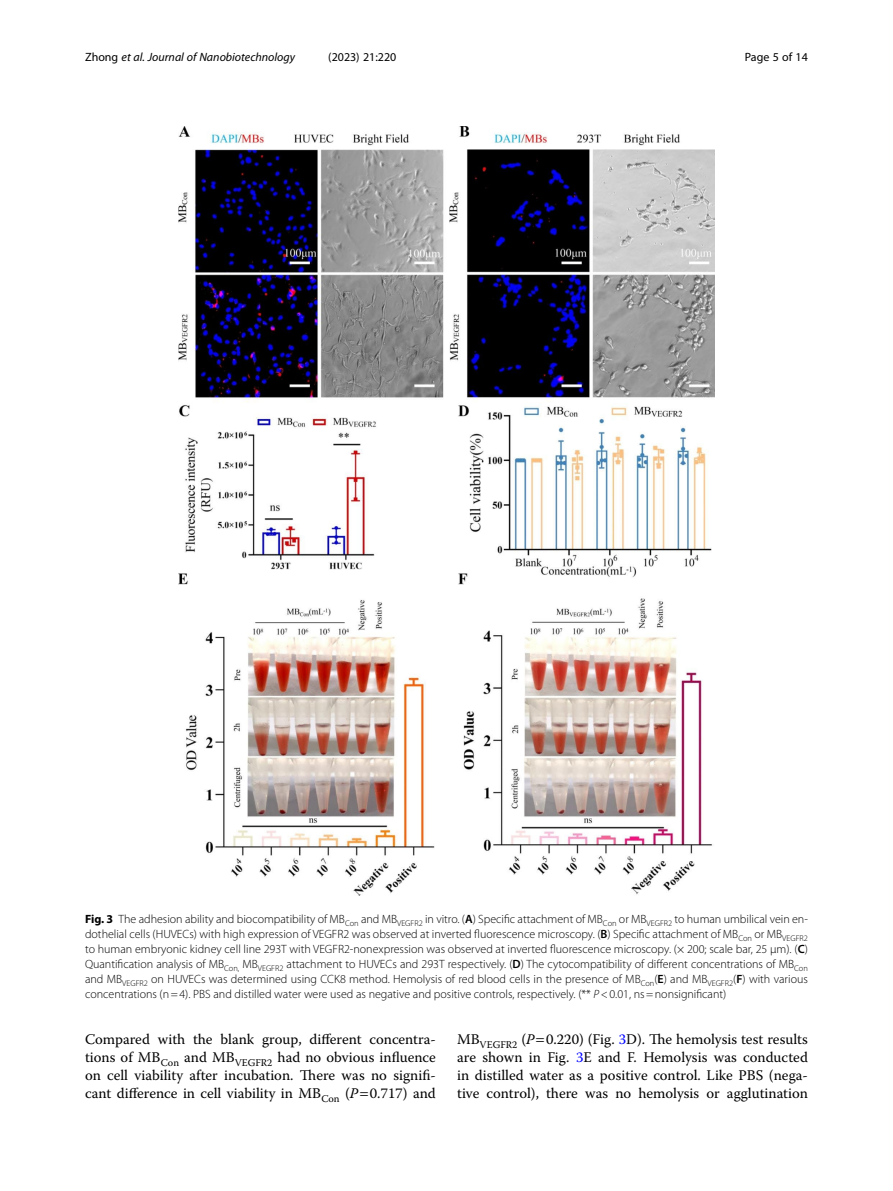
<style>
.page{position:relative;width:893px;height:1191px;background:#fff}
.page>*{position:absolute;margin:0;border:0;box-sizing:border-box;transform-origin:0 0}
.Body_Text_Indent{font:14.7px/18px "Warnock Pro";color:#000;text-align:justify}
.Figure_Caption{font:300 12px/15px "Myriad Pro";color:#000;text-align:justify}
.t1{font:italic 12px "Myriad Pro";color:#000}
.t2{font:12px "Myriad Pro";color:#000}
.s1{font-style:normal}
.s2{font-weight:700}
.s3{font-weight:600}
.s4{font-style:italic}
.s5{color:#00f}
</style>
<div class="page">
<img style="left:178px;top:126px;width:536px;height:769px">
<p class="t1" style="left:85px;top:50px;width:212px"><span class="s1">Zhong</span> et al. Journal of Nanobiotechnology</p>
<p class="t2" style="left:328px;top:50px;width:70px">(2023) 21:220</p>
<p class="t2" style="left:745px;top:50px;width:65px">Page 5 of 14</p>
<p class="Figure_Caption" style="left:85px;top:911px;width:724px"><span class="s2">Fig. 3</span> The adhesion ability and biocompatibility of MB<sub>Con</sub> and MB<sub>VEGFR2</sub> in vitro. (<span class="s3">A</span>) Specific attachment of MB<sub>Con</sub> or MB<sub>VEGFR2</sub> to human umbilical vein en&shy;dothelial cells (HUVECs) with high expression of VEGFR2 was observed at inverted fluorescence microscopy. (<span class="s3">B</span>) Specific attachment of MB<sub>Con</sub> or MB<sub>VEGFR2 </sub>to human embryonic kidney cell line 293T with VEGFR2-nonexpression was observed at inverted fluorescence microscopy. (× 200; scale bar, 25 μm). (<span class="s3">C</span>)<br>Quantification analysis of MB<sub>Con,</sub> MB<sub>VEGFR2</sub> attachment to HUVECs and 293T respectively. (<span class="s3">D</span>) The cytocompatibility of different concentrations of MB<sub>Con </sub>and MB<sub>VEGFR2</sub> on HUVECs was determined using CCK8 method. Hemolysis of red blood cells in the presence of MB<sub>Con</sub>(<span class="s3">E</span>) and MB<sub>VEGFR2</sub>(<span class="s3">F</span>) with various concentrations (n=4). PBS and distilled water were used as negative and positive controls, respectively. (** <span class="s4">P</span>&lt;0.01, ns=nonsignificant)</p>
<p class="Body_Text_Indent" style="left:85px;top:1030px;width:352px">Compared with the blank group, different concentra&shy;tions of MB<sub>Con</sub> and MB<sub>VEGFR2</sub> had no obvious influence on cell viability after incubation. There was no signifi&shy;cant difference in cell viability in MB<sub>Con</sub> (<span class="s4">P</span> 0.717) and</p>
<p class="Body_Text_Indent" style="left:457px;top:1030px;width:352px">MB<sub>VEGFR2</sub> (<span class="s4">P</span> 0.220) (Fig. <span class="s5">3</span>D). The hemolysis test results are shown in Fig. <span class="s5">3</span>E and F. Hemolysis was conducted in distilled water as a positive control. Like PBS (nega&shy;tive control), there was no hemolysis or agglutination</p>
</div>
